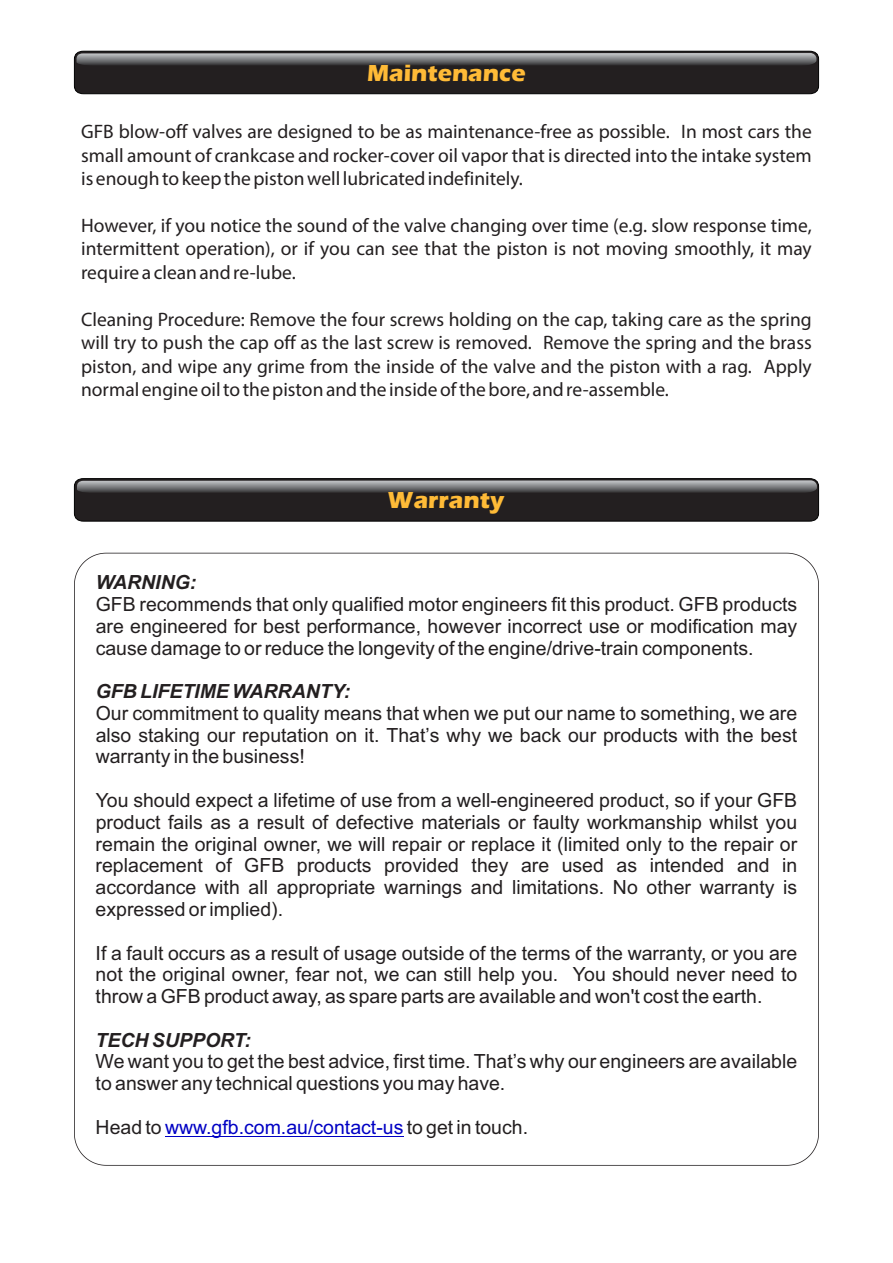
<style>
.page{position:relative;width:893px;height:1263px;background:#fff}
.page>*{position:absolute;margin:0;border:0;box-sizing:border-box;transform-origin:0 0}
.t1{font:700 24px "Eras ITC";color:#ffbb37}
.t2{font:19.5px/21.8px "Arial";color:#231f20;text-align:justify}
.t3{font:19.5px/23.4px "Myriad Pro";color:#231f20;text-align:justify}
.t4{font:19.5px "Arial";color:#0000c4}
.t5{font:italic 700 19.5px "Arial";color:#231f20}
.s1{color:#231f20}
</style>
<div class="page">
<svg style="left:74px;top:478px;width:745px;height:43px;background:#3b393a"></svg>
<svg style="left:74px;top:553px;width:745px;height:613px"></svg>
<hr style="left:165px;top:1135px;width:238px;height:1px;background:#0000c4">
<svg style="left:74px;top:51px;width:745px;height:43px;background:#3c393b"></svg>
<p class="t1" style="left:367px;top:64px;width:160px">Maintenance</p>
<p class="t3" style="left:81px;top:122px;width:732px">GFB blow-off valves are designed to be as maintenance-free as possible. In most cars the small amount of crankcase and rocker-cover oil vapor that is directed into the intake system is enough to keep the piston well lubricated indefinitely.</p>
<p class="t3" style="left:81px;top:215px;width:732px">However, if you notice the sound of the valve changing over time (e.g. slow response time, intermittent operation), or if you can see that the piston is not moving smoothly, it may require a clean and re-lube.</p>
<p class="t3" style="left:81px;top:309px;width:732px">Cleaning Procedure: Remove the four screws holding on the cap, taking care as the spring will try to push the cap off as the last screw is removed. Remove the spring and the brass piston, and wipe any grime from the inside of the valve and the piston with a rag. Apply normal engine oil to the piston and the inside of the bore, and re-assemble.</p>
<p class="t1" style="left:388px;top:491px;width:118px">Warranty</p>
<p class="t5" style="left:96px;top:575px;width:102px">WARNING:</p>
<p class="t2" style="left:96px;top:595px;width:703px">GFB recommends that only qualified motor engineers fit this product. GFB products are engineered for best performance, however incorrect use or modification may cause damage to or reduce the longevity of the engine/drive-train components.</p>
<p class="t5" style="left:96px;top:684px;width:256px">GFB LIFETIME WARRANTY:</p>
<p class="t2" style="left:96px;top:704px;width:703px">Our commitment to quality means that when we put our name to something, we are also staking our reputation on it. That’s why we back our products with the best warranty in the business!</p>
<p class="t2" style="left:96px;top:791px;width:703px">You should expect a lifetime of use from a well-engineered product, so if your GFB product fails as a result of defective materials or faulty workmanship whilst you remain the original owner, we will repair or replace it (limited only to the repair or replacement of GFB products provided they are used as intended and in accordance with all appropriate warnings and limitations. No other warranty is expressed or implied).</p>
<p class="t2" style="left:96px;top:943px;width:703px">If a fault occurs as a result of usage outside of the terms of the warranty, or you are not the original owner, fear not, we can still help you. You should never need to throw a GFB product away, as spare parts are available and won't cost the earth.</p>
<p class="t5" style="left:96px;top:1032px;width:157px">TECH SUPPORT:</p>
<p class="t2" style="left:96px;top:1052px;width:703px">We want you to get the best advice, first time. That’s why our engineers are available to answer any technical questions you may have.</p>
<p class="t4" style="left:96px;top:1119px;width:434px"><span class="s1">Head to</span> www.gfb.com.au/contact-us <span class="s1">to get in touch.</span></p>
</div>
